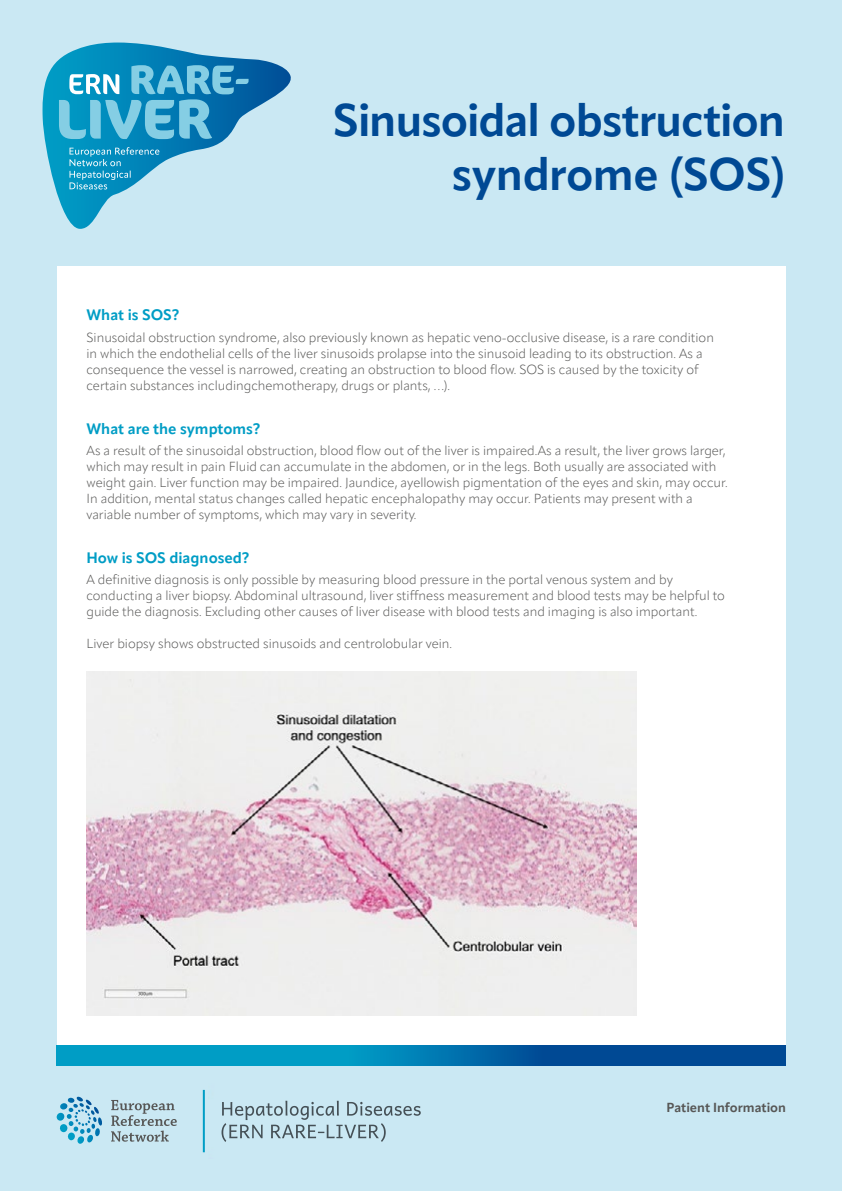
<style>
.page{position:relative;width:842px;height:1191px;background:#cae8f3}
.page>*{position:absolute;margin:0;border:0;box-sizing:border-box;transform-origin:0 0}
.t1{font:700 45px/54px "Apparat";letter-spacing:-.02em;color:#004994;text-align:right}
.t2{font:700 15px "Apparat";color:#009dc5}
.t3{font:300 13px/16px "Apparat";color:#575756}
.t4{font:700 13px "Apparat";letter-spacing:-.005em;color:#575756}
</style>
<div class="page">
<div style="left:57px;top:266px;width:728px;height:793px;background:#fff"></div>
<svg style="left:57px;top:1046px;width:728px;height:19px;background:#0076ae"></svg>
<svg style="left:43px;top:43px;width:248px;height:186px"></svg>
<svg style="left:59px;top:65px;width:190px;height:74px;background:#40a3ca"></svg>
<svg style="left:70px;top:147px;width:89px;height:42px;background:#34a3ca"></svg>
<img style="left:221px;top:1106px;width:200px;height:30px">
<img style="left:222px;top:1100px;width:141px;height:15px">
<img style="left:222px;top:1123px;width:164px;height:19px">
<svg style="left:111px;top:1100px;width:66px;height:41px"></svg>
<svg style="left:57px;top:1096px;width:45px;height:48px"></svg>
<hr style="left:203px;top:1089px;width:2px;height:63px;background:#009dc5">
<img style="left:86px;top:671px;width:550px;height:344px">
<h1 class="t1" style="left:333px;top:93px;width:454px">Sinusoidal obstruction syndrome (SOS)</h1>
<p class="t2" style="left:86px;top:306px;width:95px">What is SOS?</p>
<p class="t3" style="left:86px;top:330px;width:629px">Sinusoidal obstruction syndrome, also previously known as hepatic veno-occlusive disease, is a rare condition in which the endothelial cells of the liver sinusoids prolapse into the sinusoid leading to its obstruction. As a consequence the vessel is narrowed, creating an obstruction to blood flow. SOS is caused by the toxicity of certain substances includingchemotherapy, drugs or plants, …).</p>
<p class="t2" style="left:86px;top:419px;width:176px">What are the symptoms?</p>
<p class="t3" style="left:86px;top:443px;width:643px">As a result of the sinusoidal obstruction, blood flow out of the liver is impaired.As a result, the liver grows larger, which may result in pain Fluid can accumulate in the abdomen, or in the legs. Both usually are associated with weight gain. Liver function may be impaired. Jaundice, ayellowish pigmentation of the eyes and skin, may occur.<br>In addition, mental status changes called hepatic encephalopathy may occur. Patients may present with a variable number of symptoms, which may vary in severity.</p>
<p class="t2" style="left:86px;top:548px;width:165px">How is SOS diagnosed?</p>
<p class="t3" style="left:86px;top:572px;width:640px">A definitive diagnosis is only possible by measuring blood pressure in the portal venous system and by conducting a liver biopsy. Abdominal ultrasound, liver stiffness measurement and blood tests may be helpful to guide the diagnosis. Excluding other causes of liver disease with blood tests and imaging is also important.</p>
<p class="t3" style="left:86px;top:636px;width:367px">Liver biopsy shows obstructed sinusoids and centrolobular vein.</p>
<p class="t4" style="left:666px;top:1099px;width:121px">Patient Information</p>
</div>
